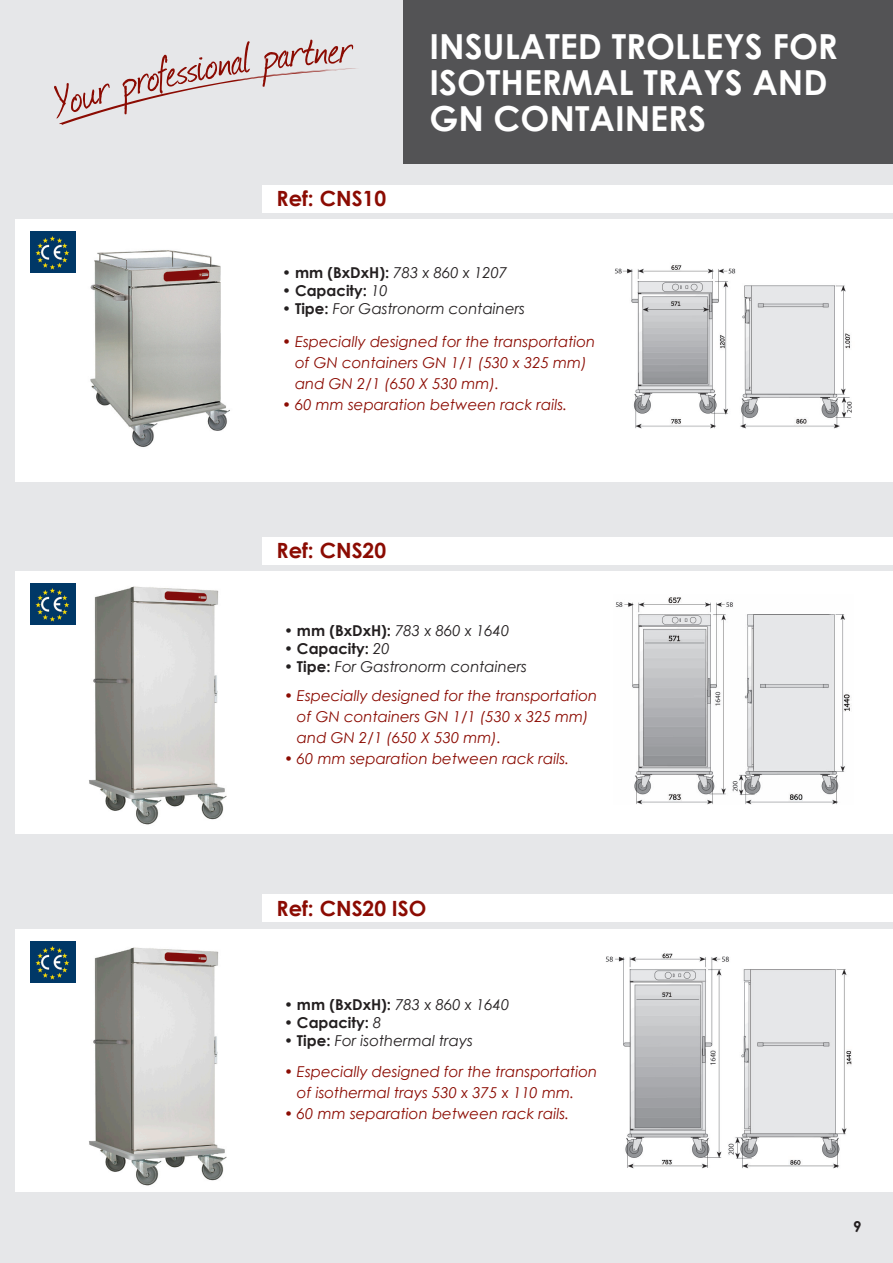
<style>
.page{position:relative;width:893px;height:1263px;background:#e6e7e9}
.page>*{position:absolute;margin:0;border:0;box-sizing:border-box;transform-origin:0 0}
.t1{font:700 34.5px/36px "Century Gothic";color:#fff}
.t2{font:700 21px "Century Gothic";color:#8b0b02}
.t3{font:italic 15px/21px "Century Gothic";color:#8b0b02}
.t4{font:italic 15px "Century Gothic";color:#231f20}
.t5{font:700 15px "Century Gothic";color:#231f20}
.s1{font-weight:700;font-style:normal}
.s2{font-weight:400;font-style:italic}
.s3{font-style:normal}
</style>
<div class="page">
<div style="left:16px;top:929px;width:877px;height:263px;background:#fff"></div>
<div style="left:16px;top:571px;width:877px;height:263px;background:#fff"></div>
<div style="left:16px;top:219px;width:877px;height:263px;background:#fff"></div>
<img style="left:31px;top:941px;width:44px;height:41px">
<img style="left:31px;top:583px;width:44px;height:41px">
<img style="left:31px;top:231px;width:44px;height:41px">
<div style="left:262px;top:895px;width:631px;height:27px;background:#fff"></div>
<div style="left:262px;top:537px;width:631px;height:27px;background:#fff"></div>
<div style="left:262px;top:185px;width:631px;height:27px;background:#fff"></div>
<img style="left:90px;top:250px;width:140px;height:197px">
<img style="left:89px;top:947px;width:138px;height:239px">
<img style="left:89px;top:586px;width:138px;height:239px">
<svg style="left:54px;top:40px;width:302px;height:85px"></svg>
<div style="left:403px;top:0;width:490px;height:163px;background:#535355"></div>
<img style="left:615px;top:265px;width:237px;height:163px">
<img style="left:615px;top:597px;width:237px;height:207px">
<img style="left:605px;top:953px;width:247px;height:216px">
<p class="t2" style="left:276px;top:183px;width:111px">Ref: CNS10</p>
<p class="t1" style="left:429px;top:27px;width:410px">INSULATED TROLLEYS FOR<br>ISOTHERMAL TRAYS AND<br>GN CONTAINERS</p>
<p class="t4" style="left:282px;top:262px;width:227px"><span class="s1">• mm (BxDxH):</span> 783 x 860 x 1207</p>
<p class="t5" style="left:282px;top:279px;width:107px">• Capacity: <span class="s2">10</span></p>
<p class="t4" style="left:282px;top:298px;width:244px"><span class="s1">• Tipe:</span> For Gastronorm containers</p>
<p class="t3" style="left:295px;top:330px;width:302px;text-indent:-13px"><span class="s3">•</span> Especially designed for the transportation of GN containers GN 1/1 (530 x 325 mm) and GN 2/1 (650 X 530 mm).</p>
<p class="t3" style="left:282px;top:393px;width:287px"><span class="s3">•</span> 60 mm separation between rack rails.</p>
<p class="t2" style="left:276px;top:535px;width:111px">Ref: CNS20</p>
<p class="t4" style="left:284px;top:620px;width:227px"><span class="s1">• mm (BxDxH):</span> 783 x 860 x 1640</p>
<p class="t5" style="left:284px;top:638px;width:107px">• Capacity: <span class="s2">20</span></p>
<p class="t4" style="left:284px;top:656px;width:244px"><span class="s1">• Tipe:</span> For Gastronorm containers</p>
<p class="t3" style="left:297px;top:685px;width:302px;text-indent:-13px"><span class="s3">•</span> Especially designed for the transportation of GN containers GN 1/1 (530 x 325 mm) and GN 2/1 (650 X 530 mm).</p>
<p class="t3" style="left:284px;top:748px;width:287px"><span class="s3">•</span> 60 mm separation between rack rails.</p>
<p class="t2" style="left:276px;top:893px;width:151px">Ref: CNS20 ISO</p>
<p class="t4" style="left:284px;top:994px;width:227px"><span class="s1">• mm (BxDxH):</span> 783 x 860 x 1640</p>
<p class="t5" style="left:284px;top:1011px;width:99px">• Capacity: <span class="s2">8</span></p>
<p class="t4" style="left:284px;top:1030px;width:190px"><span class="s1">• Tipe:</span> For isothermal trays</p>
<p class="t3" style="left:297px;top:1060px;width:302px;text-indent:-13px"><span class="s3">•</span> Especially designed for the transportation of isothermal trays 530 x 375 x 110 mm.</p>
<p class="t3" style="left:284px;top:1102px;width:287px"><span class="s3">•</span> 60 mm separation between rack rails.</p>
<p class="t5" style="left:853px;top:1215px;width:10px">9</p>
</div>
